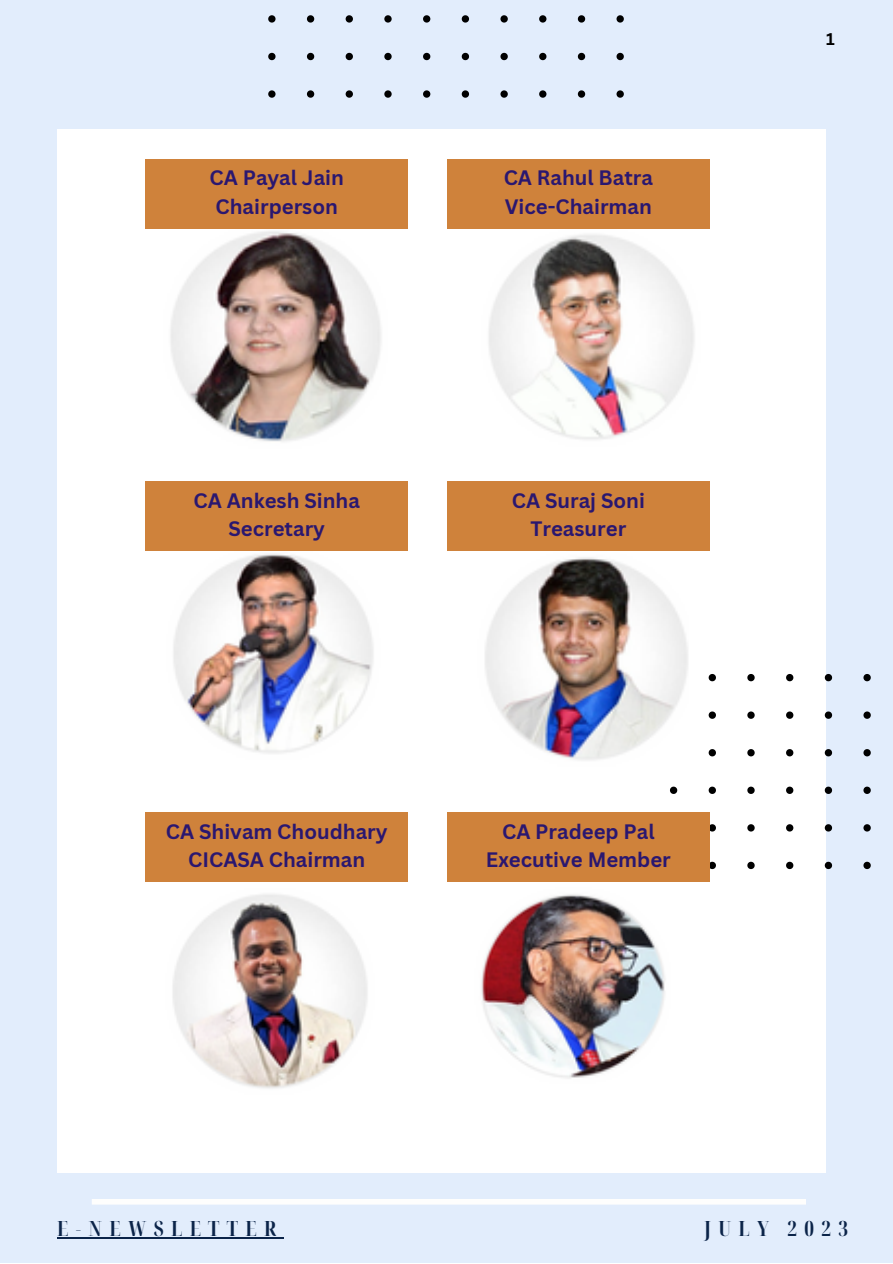
<style>
.page{position:relative;width:893px;height:1264px;background:#fff}
.page>*{position:absolute;margin:0;border:0;box-sizing:border-box;transform-origin:0 0}
.t1{font:700 extra-condensed 21px "Noto Serif Display";letter-spacing:.35em;color:#0b2449}
.t2{font:700 20.4px "Canva Sans";color:#2a1770}
.t3{font:700 16.5px "Canva Sans";color:#000}
</style>
<div class="page">
<div style="left:0;top:0;width:892px;height:1262px;background:#e2edfc"></div>
<div style="left:57px;top:129px;width:768px;height:1043px;background:#fff"></div>
<svg style="left:670px;top:674px;width:201px;height:195px"></svg>
<div style="left:92px;top:1198px;width:714px;height:6px;background:#fefefd"></div>
<svg style="left:268px;top:15px;width:355px;height:83px"></svg>
<img style="left:155px;top:228px;width:243px;height:214px">
<img style="left:468px;top:216px;width:242px;height:224px">
<img style="left:146px;top:881px;width:249px;height:208px">
<img style="left:146px;top:550px;width:251px;height:204px">
<img style="left:468px;top:550px;width:220px;height:221px">
<img style="left:468px;top:881px;width:212px;height:198px">
<div style="left:146px;top:159px;width:262px;height:69px;background:#cf823b"></div>
<div style="left:447px;top:159px;width:262px;height:69px;background:#cf823b"></div>
<div style="left:146px;top:482px;width:262px;height:68px;background:#cf823b"></div>
<div style="left:447px;top:482px;width:262px;height:68px;background:#cf823b"></div>
<div style="left:146px;top:813px;width:262px;height:68px;background:#cf823b"></div>
<div style="left:447px;top:813px;width:262px;height:68px;background:#cf823b"></div>
<hr style="left:57px;top:1237px;width:227px;height:1px;background:#0b2449">
<p class="t2" style="left:209px;top:164px;width:136px">CA Payal Jain</p>
<p class="t2" style="left:215px;top:192px;width:124px">Chairperson</p>
<p class="t2" style="left:193px;top:486px;width:168px">CA Ankesh Sinha</p>
<p class="t2" style="left:228px;top:514px;width:98px">Secretary</p>
<p class="t2" style="left:503px;top:164px;width:151px">CA Rahul Batra</p>
<p class="t2" style="left:505px;top:192px;width:149px">Vice-Chairman</p>
<p class="t2" style="left:512px;top:486px;width:134px">CA Suraj Soni</p>
<p class="t2" style="left:530px;top:514px;width:97px">Treasurer</p>
<p class="t2" style="left:166px;top:817px;width:223px">CA Shivam Choudhary</p>
<p class="t2" style="left:188px;top:845px;width:178px">CICASA Chairman</p>
<p class="t2" style="left:502px;top:817px;width:154px">CA Pradeep Pal</p>
<p class="t2" style="left:486px;top:845px;width:186px">Executive Member</p>
<p class="t3" style="left:826px;top:27px;width:10px">1</p>
<p class="t1" style="left:57px;top:1213px;width:221px">E-NEWSLETTER</p>
<p class="t1" style="left:704px;top:1213px;width:145px">JULY 2023</p>
</div>
